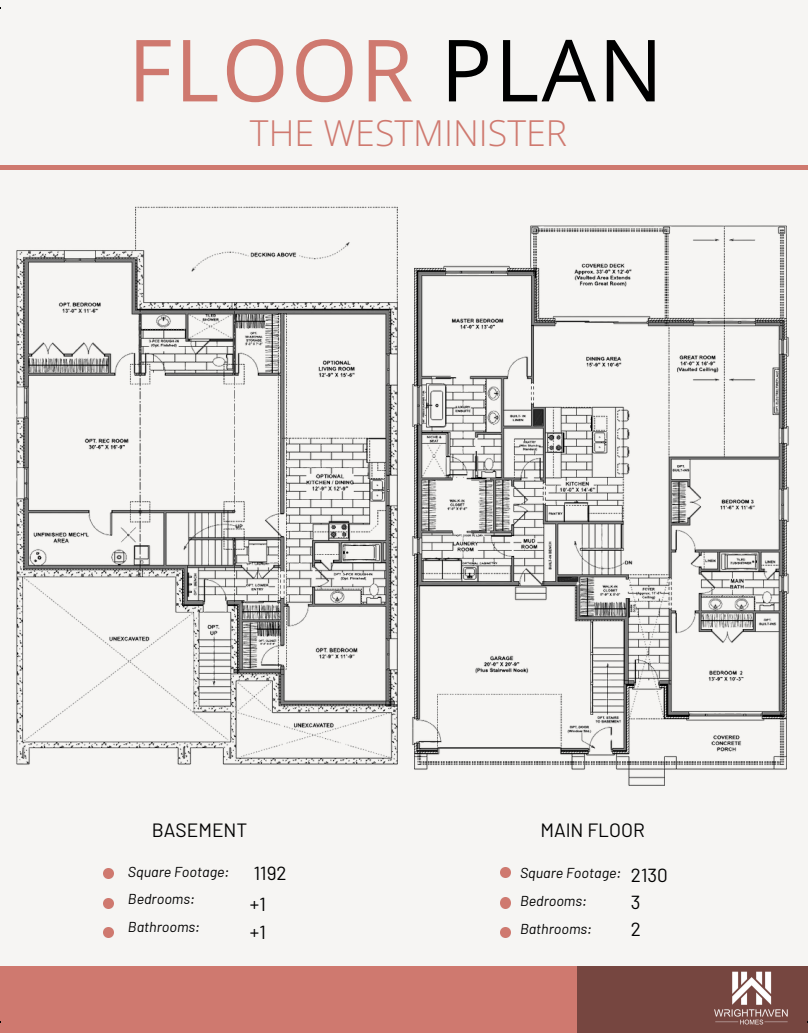
<style>
.page{position:relative;width:808px;height:1033px;background:#fff}
.page>*{position:absolute;margin:0;border:0;box-sizing:border-box;transform-origin:0 0}
.t1{font:85.88px "Open Sans";letter-spacing:.03em;color:#cf796f}
.t2{font:300 35.75px "Open Sans";color:#cf796f}
.t3{font:19.25px "Barlow";color:#000}
.t4{font:18.88px/26.9px "Barlow";color:#000}
.t5{font:italic 14.38px/27.9px "Barlow";color:#000}
.s1{color:#000}
</style>
<div class="page">
<div style="left:0;top:0;width:807px;height:1032px;background:#f6f5f3"></div>
<div style="left:0;top:965px;width:807px;height:67px;background:#cf796f"></div>
<div style="left:577px;top:966px;width:230px;height:66px;background:#764640"></div>
<img style="left:412px;top:225px;width:377px;height:560px">
<img style="left:16px;top:206px;width:382px;height:559px">
<svg style="left:500px;top:867px;width:10px;height:10px"></svg>
<svg style="left:500px;top:897px;width:10px;height:10px"></svg>
<svg style="left:500px;top:927px;width:10px;height:10px"></svg>
<svg style="left:103px;top:868px;width:11px;height:10px"></svg>
<svg style="left:103px;top:898px;width:11px;height:10px"></svg>
<svg style="left:103px;top:927px;width:11px;height:10px"></svg>
<img style="left:712px;top:965px;width:75px;height:60px">
<h3 class="t1" style="left:128px;top:10px;width:536px">FLOOR <span class="s1">PLAN</span></h3>
<h1 class="t2" style="left:250px;top:108px;width:318px">THE WESTMINISTER</h1>
<p class="t3" style="left:152px;top:817px;width:97px">BASEMENT</p>
<h3 class="t3" style="left:540px;top:817px;width:106px">MAIN FLOOR</h3>
<h2 class="t5" style="left:128px;top:856px;width:103px">Square Footage:<br>Bedrooms:<br>Bathrooms:</h2>
<p class="t5" style="left:519px;top:858px;width:103px">Square Footage:<br>Bedrooms:<br>Bathrooms:</p>
<p class="t4" style="left:250px;top:856px;width:38px;line-height:30.8px">1192 +1</p>
<p class="t4" style="left:250px;top:917px;width:17px">+1</p>
<p class="t4" style="left:630px;top:861px;width:38px">2130<br>3<br>2</p>
</div>
